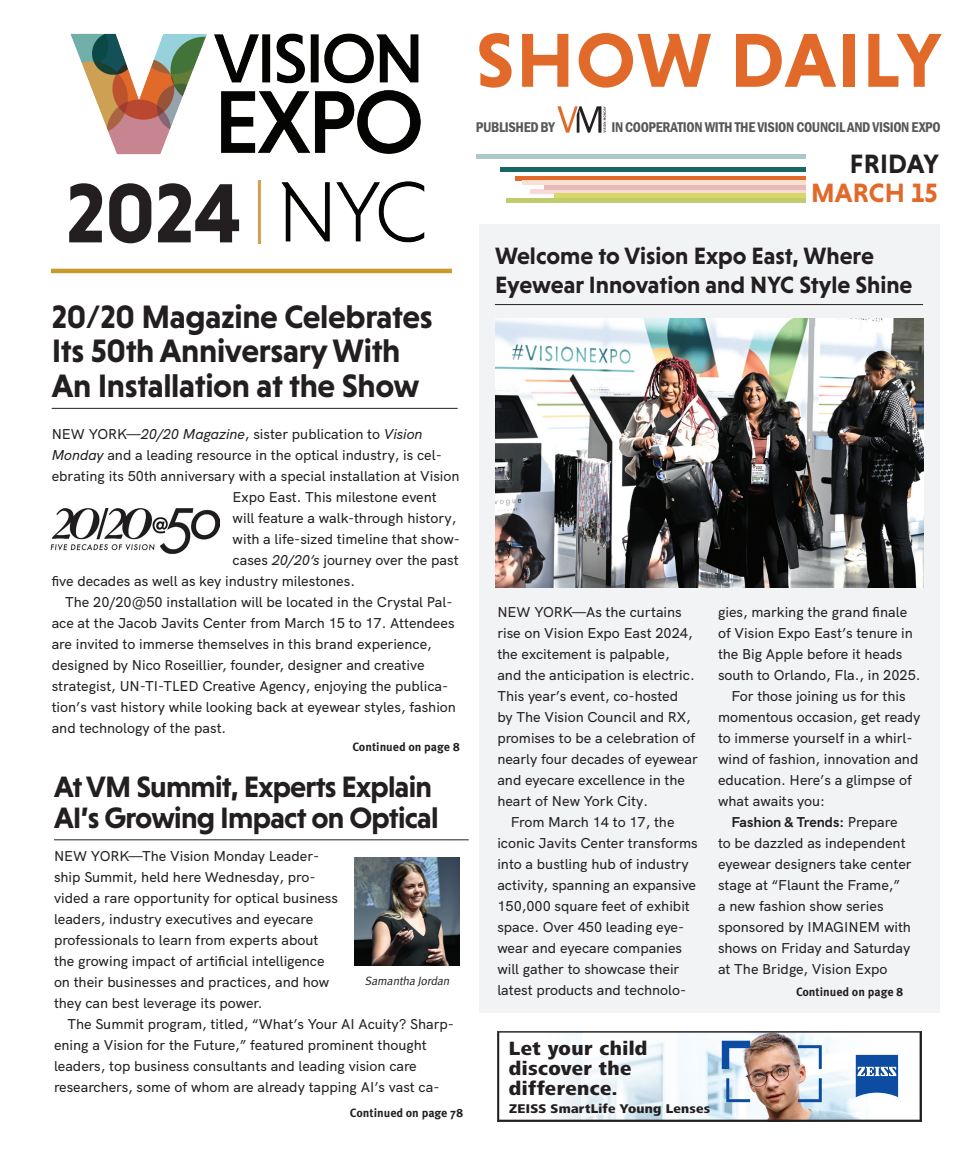
<style>
.page{position:relative;width:972px;height:1175px;background:#fff}
.page>*{position:absolute;margin:0;border:0;box-sizing:border-box;transform-origin:0 0}
.t1{font:700 85.5px "Niveau Grotesk";color:#231f20}
.t2{font:700 77.7px "Niveau Grotesk";letter-spacing:.025em;color:#e16a2a}
.t3{font:700 33px/34.5px "Niveau Grotesk";letter-spacing:-.01em;color:#231f20}
.t4{font:700 30px/31.5px "Niveau Grotesk";letter-spacing:-.025em;color:#231f20}
.t5{font:700 27px "Niveau Grotesk";letter-spacing:.01em;color:#e16a2a}
.t6{font:700 27px "Niveau Grotesk";letter-spacing:.01em;color:#231f20}
.t7{font:700 24px/28.5px "Niveau Grotesk";color:#231f20}
.t8{font:800 19.8px/20px "Zeiss Frutiger Next Pro";letter-spacing:.02em;color:#231f20}
.t9{font:14.7px "Franklin Gothic URW Con Dem";letter-spacing:-.025em;color:#57585a}
.t10{font:500 14.25px/21px "HK Grotesk";color:#231f20}
.t11{font:700 14.25px "HK Grotesk";color:#231f20}
.t12{font:800 13.05px "Zeiss Frutiger Next Pro";letter-spacing:.02em;color:#231f20}
.t13{font:700 12px "Meta Pro";color:#231f20}
.t14{font:italic 12px "Meta Pro Norm";color:#231f20}
.s1{font-style:italic}
.s2{font-weight:500}
</style>
<div class="page">
<svg style="left:497px;top:1031px;width:425px;height:91px"></svg>
<div style="left:479px;top:224px;width:460px;height:789px;background:#f2f3f4"></div>
<img style="left:495px;top:319px;width:428px;height:268px">
<hr style="left:495px;top:304px;width:428px;height:1px;background:#231f20">
<hr style="left:52px;top:408px;width:406px;height:1px;background:#231f20">
<svg style="left:557px;top:106px;width:49px;height:27px"></svg>
<hr style="left:51px;top:269px;width:401px;height:4px;background:#c9992b">
<hr style="left:476px;top:155px;width:330px;height:4px;background:#adc8ca">
<hr style="left:500px;top:167px;width:306px;height:4px;background:#176764">
<hr style="left:515px;top:176px;width:291px;height:4px;background:#e16a2a">
<div style="left:530px;top:189px;width:276px;height:5px;background:#fbd7da"></div>
<div style="left:522px;top:180px;width:284px;height:5px;background:#fae0d1"></div>
<hr style="left:545px;top:185px;width:261px;height:4px;background:#e6bcb8">
<hr style="left:554px;top:194px;width:252px;height:4px;background:#d4da63">
<hr style="left:506px;top:198px;width:300px;height:4px;background:#c0cb70">
<img style="left:70px;top:33px;width:351px;height:122px">
<img style="left:257px;top:180px;width:168px;height:64px">
<img style="left:50px;top:508px;width:169px;height:46px">
<hr style="left:54px;top:839px;width:415px;height:1px;background:#231f20">
<img style="left:354px;top:857px;width:106px;height:108px">
<h1 class="t1" style="left:66px;top:164px;width:178px">2024</h1>
<h3 class="t3" style="left:52px;top:299px;width:383px">20/20 Magazine Celebrates<br>Its 50th Anniversary With<br>An Installation at the Show</h3>
<p class="t10" style="left:52px;top:422px;width:372px">NEW YORK—<span class="s1">20/20 Magazine</span>, sister publication to <span class="s1">Vision</span></p>
<p class="t10" style="left:52px;top:443px;width:392px"><span class="s1">Monday</span> and a leading resource in the optical industry, is cel-</p>
<p class="t10" style="left:52px;top:464px;width:409px">ebrating its 50th anniversary with a special installation at Vision</p>
<p class="t10" style="left:233px;top:485px;width:206px">Expo East. This milestone event</p>
<p class="t10" style="left:233px;top:506px;width:225px">will feature a walk-through history,</p>
<p class="t10" style="left:233px;top:527px;width:229px">with a life-sized timeline that show-</p>
<p class="t10" style="left:233px;top:548px;width:227px">cases <span class="s1">20/20’s</span> journey over the past</p>
<p class="t10" style="left:52px;top:569px;width:305px">five decades as well as key industry milestones.</p>
<p class="t10" style="left:65px;top:590px;width:389px">The 20/20@50 installation will be located in the Crystal Pal-</p>
<p class="t10" style="left:52px;top:611px;width:404px">ace at the Jacob Javits Center from March 15 to 17. Attendees</p>
<p class="t10" style="left:52px;top:632px;width:382px">are invited to immerse themselves in this brand experience,</p>
<p class="t10" style="left:52px;top:653px;width:374px">designed by Nico Roseillier, founder, designer and creative</p>
<p class="t10" style="left:52px;top:674px;width:398px">strategist, UN-TI-TLED Creative Agency, enjoying the publica-</p>
<p class="t10" style="left:52px;top:695px;width:406px">tion’s vast history while looking back at eyewear styles, fashion</p>
<p class="t10" style="left:52px;top:716px;width:176px">and technology of the past.</p>
<p class="t13" style="left:352px;top:737px;width:109px">Continued on page 8</p>
<h3 class="t4" style="left:54px;top:770px;width:386px">At VM Summit, Experts Explain<br>AI’s Growing Impact on Optical</h3>
<p class="t10" style="left:54px;top:844px;width:286px">NEW YORK—The Vision Monday Leader&shy;ship Summit, held here Wednesday, pro&shy;vided a rare opportunity for optical business leaders, industry executives and eyecare professionals to learn from experts about the growing impact of artificial intelligence on their businesses and practices, and how they can best leverage its power.</p>
<p class="t10" style="left:54px;top:1012px;width:402px;text-indent:13px">The Summit program, titled, “What’s Your AI Acuity? Sharp&shy;ening a Vision for the Future,” featured prominent thought leaders, top business consultants and leading vision care researchers, some of whom are already tapping AI’s vast ca-</p>
<p class="t14" style="left:365px;top:971px;width:89px">Samantha Jordan</p>
<p class="t13" style="left:350px;top:1103px;width:115px">Continued on page 78</p>
<h2 class="t2" style="left:476px;top:16px;width:467px">SHOW DAILY</h2>
<p class="t9" style="left:476px;top:117px;width:80px">PUBLISHED BY</p>
<p class="t9" style="left:611px;top:117px;width:331px">IN COOPERATION WITH THE VISION COUNCIL AND VISION EXPO</p>
<h3 class="t6" style="left:850px;top:149px;width:90px">FRIDAY</h3>
<h3 class="t5" style="left:811px;top:177px;width:128px">MARCH 15</h3>
<h3 class="t7" style="left:495px;top:241px;width:419px">Welcome to Vision Expo East, Where<br>Eyewear Innovation and NYC Style Shine</h3>
<p class="t10" style="left:497px;top:600px;width:186px">NEW YORK—As the curtains</p>
<p class="t10" style="left:497px;top:621px;width:197px">rise on Vision Expo East 2024,</p>
<p class="t10" style="left:497px;top:642px;width:174px">the excitement is palpable,</p>
<p class="t10" style="left:497px;top:663px;width:199px">and the anticipation is electric.</p>
<p class="t10" style="left:497px;top:684px;width:182px">This year’s event, co-hosted</p>
<p class="t10" style="left:497px;top:705px;width:195px">by The Vision Council and RX,</p>
<p class="t10" style="left:497px;top:726px;width:200px">promises to be a celebration of</p>
<p class="t10" style="left:497px;top:747px;width:202px">nearly four decades of eyewear</p>
<p class="t10" style="left:497px;top:768px;width:189px">and eyecare excellence in the</p>
<p class="t10" style="left:497px;top:789px;width:152px">heart of New York City.</p>
<p class="t10" style="left:511px;top:810px;width:165px">From March 14 to 17, the</p>
<p class="t10" style="left:497px;top:831px;width:202px">iconic Javits Center transforms</p>
<p class="t10" style="left:497px;top:852px;width:193px">into a bustling hub of industry</p>
<p class="t10" style="left:497px;top:873px;width:200px">activity, spanning an expansive</p>
<p class="t10" style="left:497px;top:894px;width:194px">150,000 square feet of exhibit</p>
<p class="t10" style="left:497px;top:915px;width:188px">space. Over 450 leading eye-</p>
<p class="t10" style="left:497px;top:936px;width:186px">wear and eyecare companies</p>
<p class="t10" style="left:497px;top:957px;width:184px">will gather to showcase their</p>
<p class="t10" style="left:497px;top:978px;width:191px">latest products and technolo-</p>
<p class="t10" style="left:718px;top:600px;width:191px">gies, marking the grand finale</p>
<p class="t10" style="left:718px;top:621px;width:196px">of Vision Expo East’s tenure in</p>
<p class="t10" style="left:718px;top:642px;width:186px">the Big Apple before it heads</p>
<p class="t10" style="left:718px;top:663px;width:204px">south to Orlando, Fla., in 2025.</p>
<p class="t10" style="left:732px;top:684px;width:176px">For those joining us for this</p>
<p class="t10" style="left:718px;top:705px;width:204px">momentous occasion, get ready</p>
<p class="t10" style="left:718px;top:726px;width:196px">to immerse yourself in a whirl-</p>
<p class="t10" style="left:718px;top:747px;width:202px">wind of fashion, innovation and</p>
<p class="t10" style="left:718px;top:768px;width:196px">education. Here’s a glimpse of</p>
<p class="t10" style="left:718px;top:789px;width:109px">what awaits you:</p>
<p class="t11" style="left:732px;top:811px;width:168px">Fashion &amp; Trends: <span class="s2">Prepare</span></p>
<p class="t10" style="left:718px;top:831px;width:189px">to be dazzled as independent</p>
<p class="t10" style="left:718px;top:852px;width:195px">eyewear designers take center</p>
<p class="t10" style="left:718px;top:873px;width:184px">stage at “Flaunt the Frame,”</p>
<p class="t10" style="left:718px;top:894px;width:167px">a new fashion show series</p>
<p class="t10" style="left:718px;top:915px;width:195px">sponsored by IMAGINEM with</p>
<p class="t10" style="left:718px;top:936px;width:194px">shows on Friday and Saturday</p>
<p class="t10" style="left:718px;top:957px;width:171px">at The Bridge, Vision Expo</p>
<p class="t13" style="left:796px;top:982px;width:109px">Continued on page 8</p>
<h3 class="t8" style="left:509px;top:1038px;width:140px">Let your child discover the difference.</h3>
<p class="t12" style="left:509px;top:1101px;width:202px">ZEISS SmartLife Young Lenses</p>
</div>
